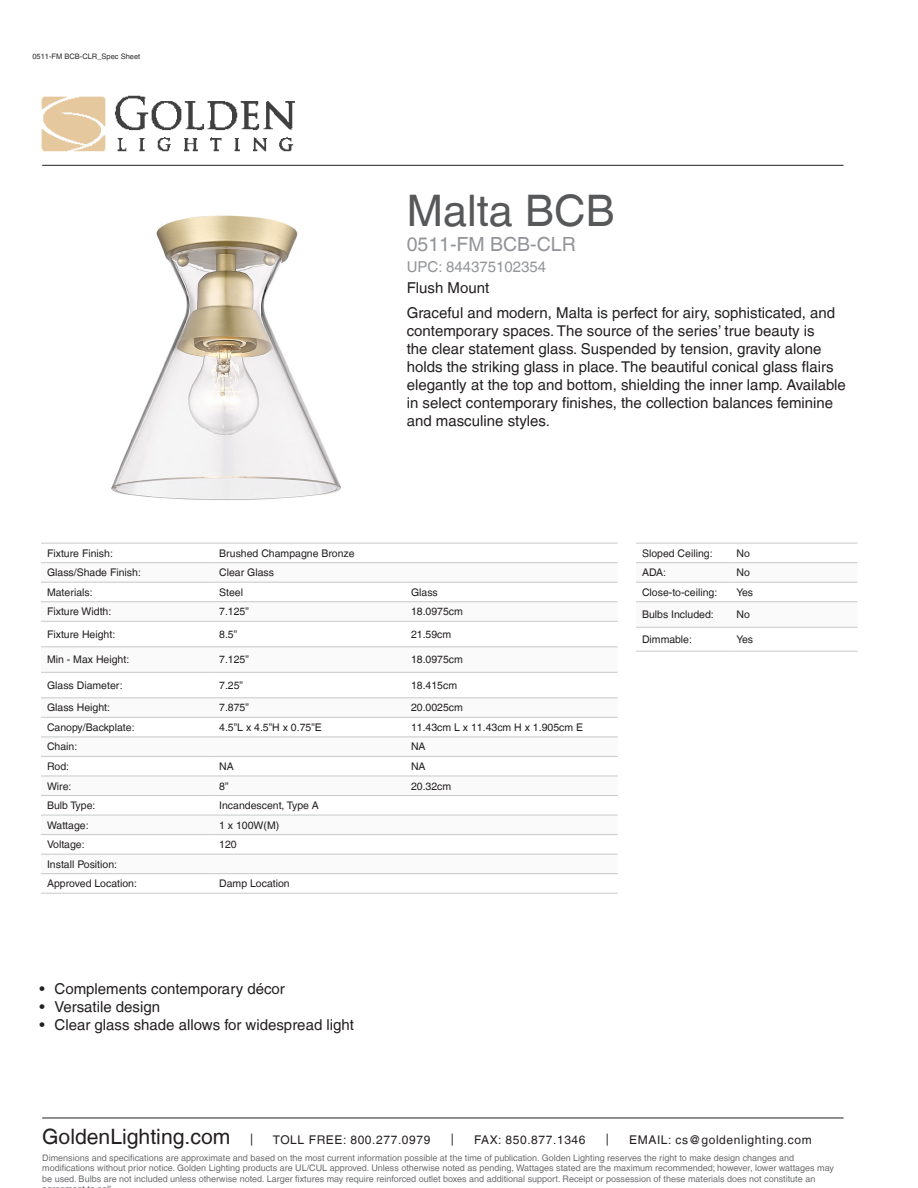
<style>
.page{position:relative;width:918px;height:1188px;background:#fff}
.page>*{position:absolute;margin:0;border:0;box-sizing:border-box;transform-origin:0 0}
.t1{font:43.5px "Helvetica LT";color:#57585a}
.t2{font:21.15px "Helvetica LT";color:#231f20}
.t3{font:19.5px "Helvetica LT";color:#939598}
.t4{font:15px/18px "Helvetica LT";color:#231f20}
.t5{font:15px "Helvetica LT";color:#939598}
.t6{font:12px "Helvetica LT";letter-spacing:.05em;color:#231f20}
.t7{font:10.5px "Helvetica LT";color:#231f20}
.t8{font:9px/10.5px "Helvetica LT";color:#6c6d70}
.filename{font:7.5px "Helvetica LT";color:#2e2b2c}
</style>
<div class="page">
<img style="left:41px;top:95px;width:260px;height:70px">
<svg style="left:41px;top:563px;width:577px;height:291px"></svg>
<hr style="left:41px;top:562px;width:172px;height:1px;background:#c7c8ca">
<hr style="left:213px;top:562px;width:192px;height:1px;background:#c7c8ca">
<hr style="left:405px;top:562px;width:213px;height:1px;background:#c7c8ca">
<hr style="left:41px;top:582px;width:172px;height:1px;background:#c7c8ca">
<hr style="left:213px;top:582px;width:192px;height:1px;background:#c7c8ca">
<hr style="left:405px;top:582px;width:213px;height:1px;background:#c7c8ca">
<hr style="left:41px;top:601px;width:172px;height:1px;background:#c7c8ca">
<hr style="left:213px;top:601px;width:192px;height:1px;background:#c7c8ca">
<hr style="left:405px;top:601px;width:213px;height:1px;background:#c7c8ca">
<hr style="left:41px;top:621px;width:172px;height:1px;background:#c7c8ca">
<hr style="left:213px;top:621px;width:192px;height:1px;background:#c7c8ca">
<hr style="left:405px;top:621px;width:213px;height:1px;background:#c7c8ca">
<hr style="left:41px;top:647px;width:172px;height:1px;background:#c7c8ca">
<hr style="left:213px;top:647px;width:192px;height:1px;background:#c7c8ca">
<hr style="left:405px;top:647px;width:213px;height:1px;background:#c7c8ca">
<hr style="left:41px;top:672px;width:172px;height:1px;background:#c7c8ca">
<hr style="left:213px;top:672px;width:192px;height:1px;background:#c7c8ca">
<hr style="left:405px;top:672px;width:213px;height:1px;background:#c7c8ca">
<hr style="left:41px;top:698px;width:172px;height:1px;background:#c7c8ca">
<hr style="left:213px;top:698px;width:192px;height:1px;background:#c7c8ca">
<hr style="left:405px;top:698px;width:213px;height:1px;background:#c7c8ca">
<hr style="left:41px;top:717px;width:172px;height:1px;background:#c7c8ca">
<hr style="left:213px;top:717px;width:192px;height:1px;background:#c7c8ca">
<hr style="left:405px;top:717px;width:213px;height:1px;background:#c7c8ca">
<hr style="left:41px;top:737px;width:172px;height:1px;background:#c7c8ca">
<hr style="left:213px;top:737px;width:192px;height:1px;background:#c7c8ca">
<hr style="left:405px;top:737px;width:213px;height:1px;background:#c7c8ca">
<hr style="left:41px;top:756px;width:172px;height:1px;background:#c7c8ca">
<hr style="left:213px;top:756px;width:192px;height:1px;background:#c7c8ca">
<hr style="left:405px;top:756px;width:213px;height:1px;background:#c7c8ca">
<hr style="left:41px;top:776px;width:172px;height:1px;background:#c7c8ca">
<hr style="left:213px;top:776px;width:192px;height:1px;background:#c7c8ca">
<hr style="left:405px;top:776px;width:213px;height:1px;background:#c7c8ca">
<hr style="left:41px;top:795px;width:172px;height:1px;background:#c7c8ca">
<hr style="left:213px;top:795px;width:192px;height:1px;background:#c7c8ca">
<hr style="left:405px;top:795px;width:213px;height:1px;background:#c7c8ca">
<hr style="left:41px;top:815px;width:172px;height:1px;background:#c7c8ca">
<hr style="left:213px;top:815px;width:192px;height:1px;background:#c7c8ca">
<hr style="left:405px;top:815px;width:213px;height:1px;background:#c7c8ca">
<hr style="left:41px;top:834px;width:172px;height:1px;background:#c7c8ca">
<hr style="left:213px;top:834px;width:192px;height:1px;background:#c7c8ca">
<hr style="left:405px;top:834px;width:213px;height:1px;background:#c7c8ca">
<hr style="left:41px;top:854px;width:172px;height:1px;background:#c7c8ca">
<hr style="left:213px;top:854px;width:192px;height:1px;background:#c7c8ca">
<hr style="left:405px;top:854px;width:213px;height:1px;background:#c7c8ca">
<hr style="left:41px;top:873px;width:172px;height:1px;background:#c7c8ca">
<hr style="left:213px;top:873px;width:192px;height:1px;background:#c7c8ca">
<hr style="left:405px;top:873px;width:213px;height:1px;background:#c7c8ca">
<hr style="left:41px;top:893px;width:172px;height:1px;background:#c7c8ca">
<hr style="left:213px;top:893px;width:192px;height:1px;background:#c7c8ca">
<hr style="left:405px;top:893px;width:213px;height:1px;background:#c7c8ca">
<hr style="left:41px;top:543px;width:172px;height:1px;background:#c7c8ca">
<hr style="left:213px;top:543px;width:192px;height:1px;background:#c7c8ca">
<hr style="left:405px;top:543px;width:213px;height:1px;background:#c7c8ca">
<svg style="left:636px;top:563px;width:222px;height:64px"></svg>
<hr style="left:636px;top:562px;width:95px;height:1px;background:#c7c8ca">
<hr style="left:731px;top:562px;width:127px;height:1px;background:#c7c8ca">
<hr style="left:636px;top:582px;width:95px;height:1px;background:#c7c8ca">
<hr style="left:731px;top:582px;width:127px;height:1px;background:#c7c8ca">
<hr style="left:636px;top:601px;width:95px;height:1px;background:#c7c8ca">
<hr style="left:731px;top:601px;width:127px;height:1px;background:#c7c8ca">
<hr style="left:636px;top:627px;width:95px;height:1px;background:#c7c8ca">
<hr style="left:731px;top:627px;width:127px;height:1px;background:#c7c8ca">
<hr style="left:636px;top:651px;width:95px;height:1px;background:#c7c8ca">
<hr style="left:731px;top:651px;width:127px;height:1px;background:#c7c8ca">
<hr style="left:636px;top:543px;width:95px;height:1px;background:#c7c8ca">
<hr style="left:731px;top:543px;width:127px;height:1px;background:#c7c8ca">
<hr style="left:42px;top:1118px;width:802px;height:1px;background:#231f20">
<hr style="left:42px;top:165px;width:802px;height:1px;background:#231f20">
<img style="left:111px;top:215px;width:230px;height:285px">
<p class="filename" style="left:32px;top:52px;width:109px">0511-FM BCB-CLR_Spec Sheet</p>
<p class="t1" style="left:407px;top:185px;width:209px">Malta BCB</p>
<p class="t3" style="left:407px;top:233px;width:171px">0511-FM BCB-CLR</p>
<p class="t5" style="left:407px;top:258px;width:141px">UPC: 844375102354</p>
<p class="t4" style="left:407px;top:279px;width:84px">Flush Mount</p>
<p class="t4" style="left:407px;top:303px;width:441px">Graceful and modern, Malta is perfect for airy, sophisticated, and contemporary spaces. The source of the series’ true beauty is<br>the clear statement glass. Suspended by tension, gravity alone holds the striking glass in place. The beautiful conical glass flairs elegantly at the top and bottom, shielding the inner lamp. Available in select contemporary finishes, the collection balances feminine and masculine styles.</p>
<p class="t7" style="left:47px;top:547px;width:67px">Fixture Finish:</p>
<p class="t7" style="left:219px;top:547px;width:137px">Brushed Champagne Bronze</p>
<p class="t7" style="left:47px;top:566px;width:95px">Glass/Shade Finish:</p>
<p class="t7" style="left:219px;top:566px;width:56px">Clear Glass</p>
<p class="t7" style="left:47px;top:586px;width:47px">Materials:</p>
<p class="t7" style="left:219px;top:586px;width:25px">Steel</p>
<p class="t7" style="left:411px;top:586px;width:28px">Glass</p>
<p class="t7" style="left:47px;top:606px;width:66px">Fixture Width:</p>
<p class="t7" style="left:219px;top:606px;width:31px">7.125”</p>
<p class="t7" style="left:411px;top:606px;width:53px">18.0975cm</p>
<p class="t7" style="left:47px;top:628px;width:70px">Fixture Height:</p>
<p class="t7" style="left:219px;top:628px;width:20px">8.5”</p>
<p class="t7" style="left:411px;top:628px;width:42px">21.59cm</p>
<p class="t7" style="left:47px;top:654px;width:84px">Min - Max Height:</p>
<p class="t7" style="left:219px;top:654px;width:31px">7.125”</p>
<p class="t7" style="left:411px;top:654px;width:53px">18.0975cm</p>
<p class="t7" style="left:47px;top:679px;width:77px">Glass Diameter:</p>
<p class="t7" style="left:219px;top:679px;width:25px">7.25”</p>
<p class="t7" style="left:411px;top:679px;width:48px">18.415cm</p>
<p class="t7" style="left:47px;top:702px;width:65px">Glass Height:</p>
<p class="t7" style="left:219px;top:702px;width:31px">7.875”</p>
<p class="t7" style="left:411px;top:702px;width:53px">20.0025cm</p>
<p class="t7" style="left:47px;top:721px;width:89px">Canopy/Backplate:</p>
<p class="t7" style="left:219px;top:721px;width:104px">4.5”L x 4.5”H x 0.75”E</p>
<p class="t7" style="left:411px;top:721px;width:174px">11.43cm L x 11.43cm H x 1.905cm E</p>
<p class="t7" style="left:47px;top:741px;width:32px">Chain:</p>
<p class="t7" style="left:411px;top:741px;width:16px">NA</p>
<p class="t7" style="left:47px;top:760px;width:24px">Rod:</p>
<p class="t7" style="left:219px;top:760px;width:16px">NA</p>
<p class="t7" style="left:411px;top:760px;width:16px">NA</p>
<p class="t7" style="left:47px;top:780px;width:26px">Wire:</p>
<p class="t7" style="left:219px;top:780px;width:11px">8”</p>
<p class="t7" style="left:411px;top:780px;width:42px">20.32cm</p>
<p class="t7" style="left:47px;top:799px;width:50px">Bulb Type:</p>
<p class="t7" style="left:219px;top:799px;width:101px">Incandescent, Type A</p>
<p class="t7" style="left:47px;top:819px;width:43px">Wattage:</p>
<p class="t7" style="left:219px;top:819px;width:62px">1 x 100W(M)</p>
<p class="t7" style="left:47px;top:838px;width:39px">Voltage:</p>
<p class="t7" style="left:219px;top:838px;width:19px">120</p>
<p class="t7" style="left:47px;top:858px;width:72px">Install Position:</p>
<p class="t7" style="left:47px;top:877px;width:92px">Approved Location:</p>
<p class="t7" style="left:219px;top:877px;width:72px">Damp Location</p>
<p class="t4" style="left:40px;top:980px;width:247px">• Complements contemporary décor</p>
<p class="t4" style="left:40px;top:998px;width:122px">• Versatile design</p>
<p class="t4" style="left:40px;top:1016px;width:316px">• Clear glass shade allows for widespread light</p>
<p class="t7" style="left:642px;top:547px;width:72px">Sloped Ceiling:</p>
<p class="t7" style="left:737px;top:547px;width:15px">No</p>
<p class="t7" style="left:642px;top:566px;width:26px">ADA:</p>
<p class="t7" style="left:737px;top:566px;width:15px">No</p>
<p class="t7" style="left:642px;top:586px;width:77px">Close-to-ceiling:</p>
<p class="t7" style="left:737px;top:586px;width:18px">Yes</p>
<p class="t7" style="left:642px;top:608px;width:73px">Bulbs Included:</p>
<p class="t7" style="left:737px;top:608px;width:15px">No</p>
<p class="t7" style="left:642px;top:633px;width:51px">Dimmable:</p>
<p class="t7" style="left:737px;top:633px;width:18px">Yes</p>
<p class="t2" style="left:42px;top:1124px;width:190px">GoldenLighting.com</p>
<p class="t6" style="left:250px;top:1132px;width:5px">|</p>
<p class="t6" style="left:273px;top:1133px;width:159px">TOLL FREE: 800.277.0979</p>
<p class="t6" style="left:451px;top:1132px;width:5px">|</p>
<p class="t6" style="left:474px;top:1133px;width:113px">FAX: 850.877.1346</p>
<p class="t6" style="left:606px;top:1132px;width:5px">|</p>
<p class="t6" style="left:629px;top:1133px;width:184px">EMAIL: cs@goldenlighting.com</p>
<p class="t8" style="left:42px;top:1153px;width:793px">Dimensions and specifications are approximate and based on the most current information possible at the time of publication. Golden Lighting reserves the right to make design changes and modifications without prior notice. Golden Lighting products are UL/CUL approved. Unless otherwise noted as pending, Wattages stated are the maximum recommended; however, lower wattages may be used. Bulbs are not included unless otherwise noted. Larger fixtures may require reinforced outlet boxes and additional support. Receipt or possession of these materials does not constitute an</p>
</div>
